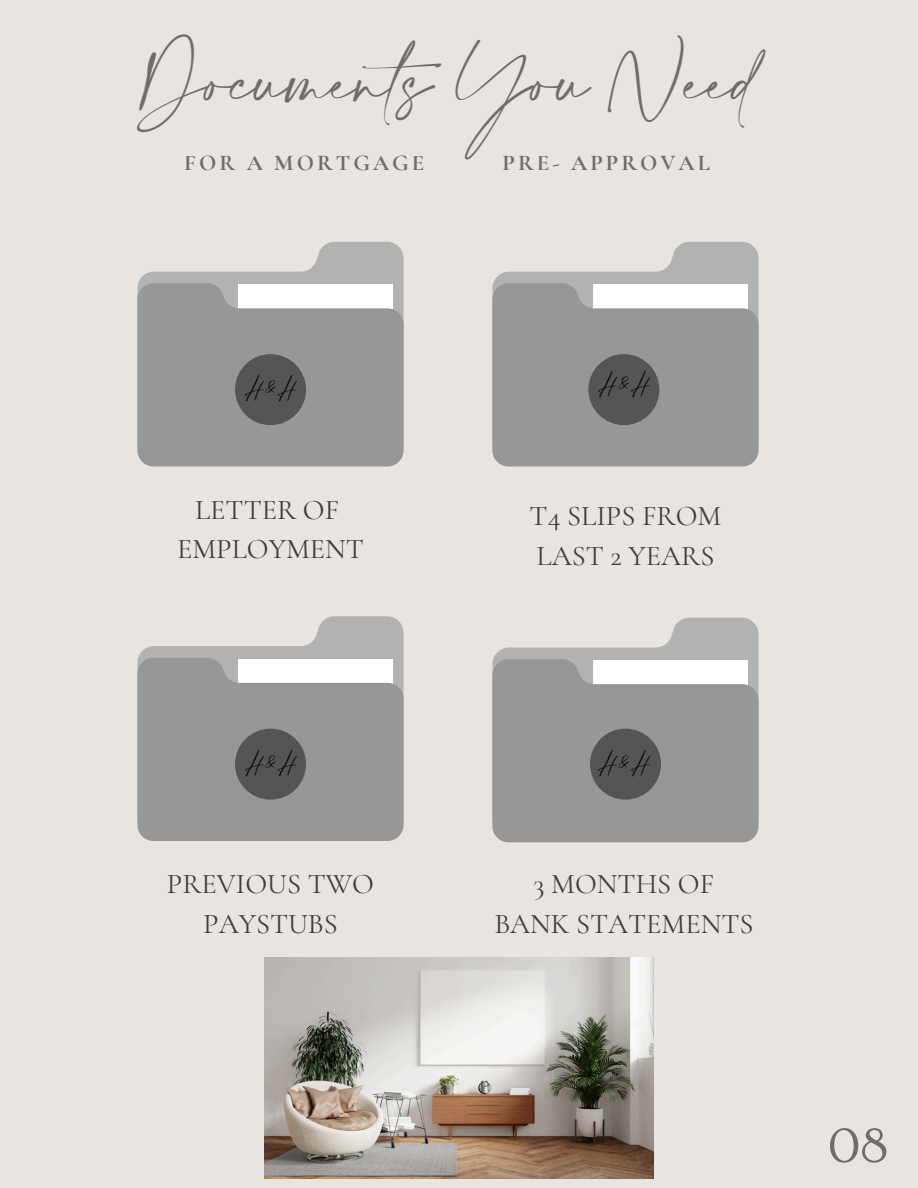
<style>
.page{position:relative;width:918px;height:1188px;background:#e8e4e0}
.page>*{position:absolute;margin:0;border:0;box-sizing:border-box;transform-origin:0 0}
.t1{font:51px "Ovo";color:#6d6d6d}
.t2{font:49.05px "Amalfi Coast";color:#6d6d6d}
.t3{font:28.5px/39.3px "Cormorant Garamond";color:#3d3d3d;text-align:center}
.t4{font:700 22.65px "Cormorant Garamond";letter-spacing:.135em;color:#6d6d6d}
.t5{font:19.5px "Eyesome Script";color:#000}
</style>
<div class="page">
<svg style="left:138px;top:242px;width:266px;height:41px"></svg>
<svg style="left:137px;top:283px;width:267px;height:184px;background:#9fa1a1"></svg>
<svg style="left:493px;top:242px;width:266px;height:41px"></svg>
<svg style="left:492px;top:283px;width:267px;height:184px;background:#9fa1a1"></svg>
<svg style="left:138px;top:616px;width:266px;height:42px"></svg>
<svg style="left:137px;top:658px;width:267px;height:183px;background:#9fa1a1"></svg>
<svg style="left:493px;top:618px;width:266px;height:41px"></svg>
<svg style="left:492px;top:659px;width:267px;height:183px;background:#9fa1a1"></svg>
<div style="left:235px;top:354px;width:71px;height:71px;background:#555;border-radius:50%"></div>
<div style="left:588px;top:354px;width:71px;height:71px;background:#555;border-radius:50%"></div>
<div style="left:235px;top:729px;width:71px;height:71px;background:#555;border-radius:50%"></div>
<div style="left:590px;top:729px;width:71px;height:71px;background:#555;border-radius:50%"></div>
<img style="left:265px;top:957px;width:389px;height:222px">
<h1 class="t2" style="left:137px;top:55px;width:623px">Documents You Need</h1>
<h3 class="t4" style="left:184px;top:149px;width:242px">FOR A MORTGAGE</h3>
<h3 class="t4" style="left:502px;top:149px;width:209px">PRE- APPROVAL</h3>
<h2 class="t5" style="left:244px;top:375px;width:55px">H&amp;H</h2>
<h2 class="t5" style="left:597px;top:371px;width:55px">H&amp;H</h2>
<p class="t3" style="left:177px;top:490px;width:188px">LETTER OF<br>EMPLOYMENT</p>
<p class="t3" style="left:530px;top:497px;width:193px;text-align:left">T4 SLIPS FROM<br>LAST 2 YEARS</p>
<p class="t5" style="left:244px;top:750px;width:55px">H&amp;H</p>
<p class="t5" style="left:597px;top:750px;width:55px">H&amp;H</p>
<p class="t3" style="left:167px;top:864px;width:209px">PREVIOUS TWO<br>PAYSTUBS</p>
<p class="t3" style="left:494px;top:864px;width:261px">3 MONTHS OF<br>BANK STATEMENTS</p>
<p class="t1" style="left:828px;top:1118px;width:62px">08</p>
</div>
